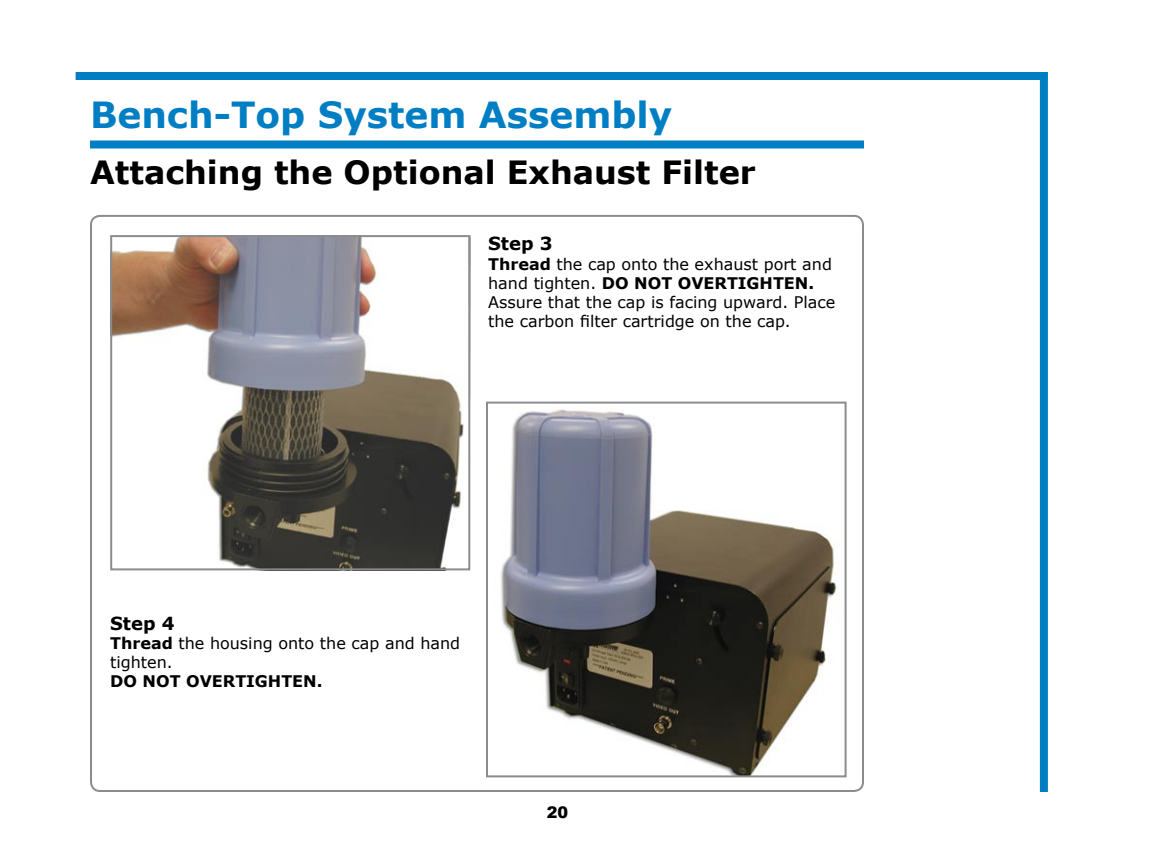
<style>
.page{position:relative;width:1152px;height:864px;background:#fff}
.page>*{position:absolute;margin:0;border:0;box-sizing:border-box;transform-origin:0 0}
.t1{font:700 36px "Verdana";color:#007ec4}
.t2{font:700 32px "Verdana";color:#000}
.t3{font:700 18px "Verdana";color:#000}
.t4{font:16px/19.2px "Verdana";color:#000}
.t5{font:700 16px "Verdana";color:#000}
.t6{font:900 16px "Arial";color:#000}
.s1{font-weight:700}
</style>
<div class="page">
<div style="left:76px;top:72px;width:972px;height:8px;background:#007ec4"></div>
<div style="left:1040px;top:72px;width:8px;height:720px;background:#007ec4"></div>
<div style="left:90px;top:140px;width:774px;height:8px;background:#007ec4"></div>
<img style="left:500px;top:409px;width:337px;height:365px">
<div style="left:486px;top:402px;width:361px;height:375px;border:2px solid #8a8c8e"></div>
<img style="left:113px;top:238px;width:351px;height:329px">
<div style="left:110px;top:235px;width:360px;height:335px;border:2px solid #8a8c8e"></div>
<h1 class="t1" style="left:90px;top:92px;width:584px">Bench-Top System Assembly</h1>
<h2 class="t2" style="left:90px;top:152px;width:667px">Attaching the Optional Exhaust Filter</h2>
<p class="t3" style="left:488px;top:232px;width:66px">Step 3</p>
<p class="t4" style="left:488px;top:254px;width:349px"><span class="s1">Thread</span> the cap onto the exhaust port and hand tighten. <span class="s1">DO NOT OVERTIGHTEN.<br></span>Assure that the cap is facing upward. Place the carbon filter cartridge on the cap.</p>
<p class="t3" style="left:110px;top:612px;width:66px">Step 4</p>
<p class="t4" style="left:110px;top:633px;width:352px"><span class="s1">Thread</span> the housing onto the cap and hand tighten.</p>
<p class="t5" style="left:110px;top:671px;width:214px">DO NOT OVERTIGHTEN.</p>
<p class="t6" style="left:547px;top:800px;width:23px">20</p>
</div>
